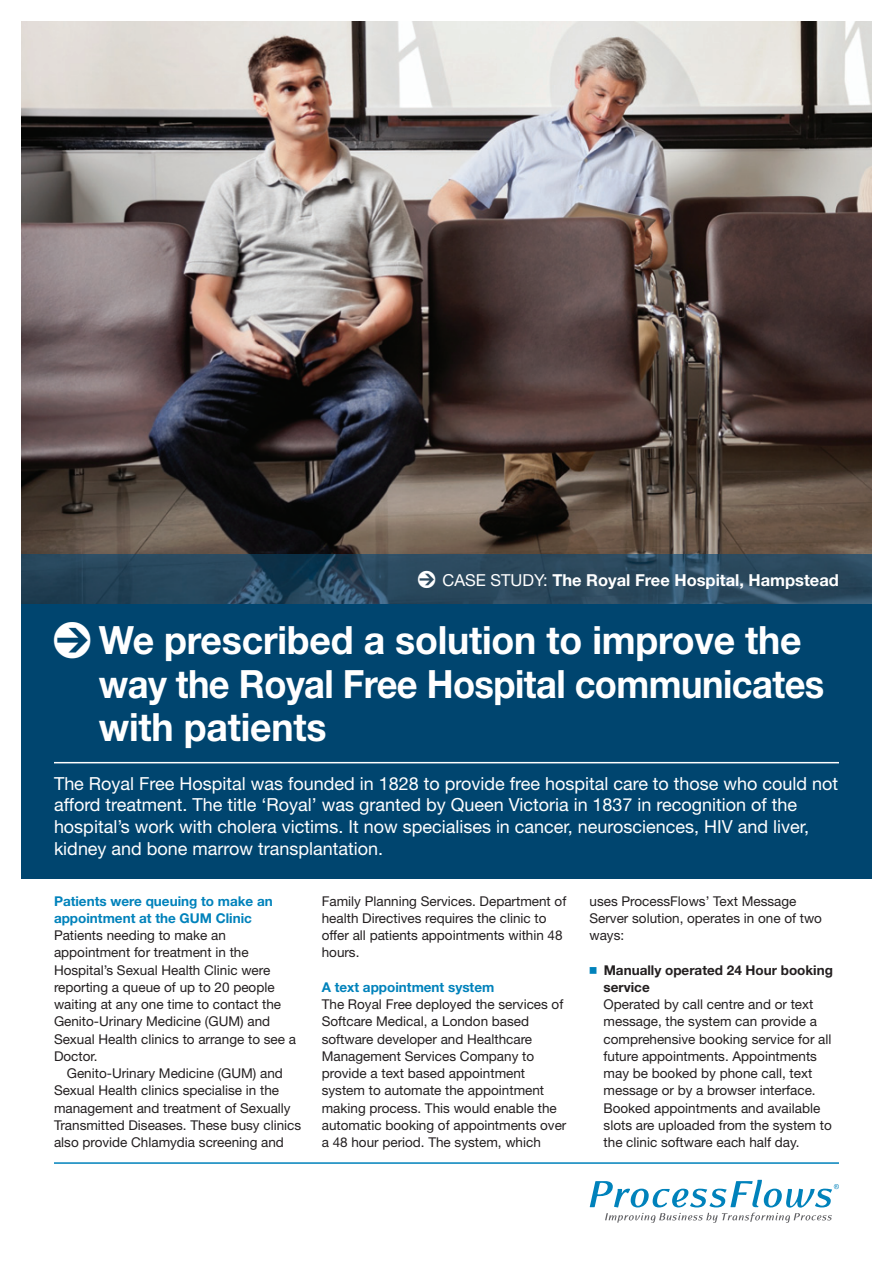
<style>
.page{position:relative;width:893px;height:1263px;background:#fff}
.page>*{position:absolute;margin:0;border:0;box-sizing:border-box;transform-origin:0 0}
.t1{font:700 39px/43.5px "Helvetica Neue";letter-spacing:-.005em;color:#fff;scale:.96 1}
.t2{font:18px/21.6px "Helvetica Neue";color:#fff}
.t3{font:700 16.5px "Helvetica Neue";color:#fff}
.t4{font:13.5px/17.2px "Helvetica Neue";color:#231f20}
.t5{font:700 13.5px/17.2px "Helvetica Neue";color:#0082bb}
.t6{font:700 13.5px/17.2px "Helvetica Neue";color:#231f20}
.s1{font-family:"Pointers";font-weight:400;font-size:22.05px}
.s2{font-weight:400}
.s3{font-family:"Pointers";font-weight:400;font-size:46.5px}
</style>
<div class="page">
<div style="left:21px;top:596px;width:851px;height:283px;background:#00456f"></div>
<img style="left:21px;top:21px;width:851px;height:533px">
<hr style="left:54px;top:762px;width:785px;height:1px;background:#fff">
<img style="left:21px;top:554px;width:851px;height:50px">
<svg style="left:605px;top:1213px;width:227px;height:10px"></svg>
<svg style="left:590px;top:1180px;width:249px;height:27px"></svg>
<hr style="left:54px;top:1162px;width:785px;height:2px;background:#0082bb">
<p class="t3" style="left:418px;top:574px;width:422px"><span class="s1">0</span> <span class="s2">CASE STUDY:</span> The Royal Free Hospital, Hampstead</p>
<h1 class="t1" style="left:99px;top:622px;width:757px;text-indent:-45px"><span class="s3">0</span>We prescribed a solution to improve the way the Royal Free Hospital communicates with patients</h1>
<p class="t2" style="left:54px;top:774px;width:786px">The Royal Free Hospital was founded in 1828 to provide free hospital care to those who could not afford treatment. The title ‘Royal’ was granted by Queen Victoria in 1837 in recognition of the hospital’s work with cholera victims. It now specialises in cancer, neurosciences, HIV and liver, kidney and bone marrow transplantation.</p>
<p class="t5" style="left:54px;top:893px;width:220px">Patients were queuing to make an appointment at the GUM Clinic</p>
<p class="t4" style="left:54px;top:928px;width:244px">Patients needing to make an appointment for treatment in the<br>Hospital’s Sexual Health Clinic were reporting a queue of up to 20 people waiting at any one time to contact the<br>Genito-Urinary Medicine (GUM) and<br>Sexual Health clinics to arrange to see a<br>Doctor.</p>
<p class="t4" style="left:54px;top:1066px;width:249px;text-indent:13px">Genito-Urinary Medicine (GUM) and Sexual Health clinics specialise in the management and treatment of Sexually Transmitted Diseases. These busy clinics also provide Chlamydia screening and</p>
<p class="t4" style="left:322px;top:893px;width:246px">Family Planning Services. Department of health Directives requires the clinic to offer all patients appointments within 48 hours.</p>
<p class="t5" style="left:322px;top:980px;width:174px">A text appointment system</p>
<p class="t4" style="left:322px;top:997px;width:246px">The Royal Free deployed the services of Softcare Medical, a London based software developer and Healthcare Management Services Company to provide a text based appointment system to automate the appointment making process. This would enable the automatic booking of appointments over a 48 hour period. The system, which</p>
<p class="t4" style="left:589px;top:893px;width:234px">uses ProcessFlows’ Text Message<br>Server solution, operates in one of two ways:</p>
<p class="t6" style="left:604px;top:962px;width:231px">Manually operated 24 Hour booking service</p>
<p class="t4" style="left:604px;top:997px;width:230px">Operated by call centre and or text message, the system can provide a comprehensive booking service for all future appointments. Appointments may be booked by phone call, text message or by a browser interface.<br>Booked appointments and available slots are uploaded from the system to the clinic software each half day.</p>
</div>
